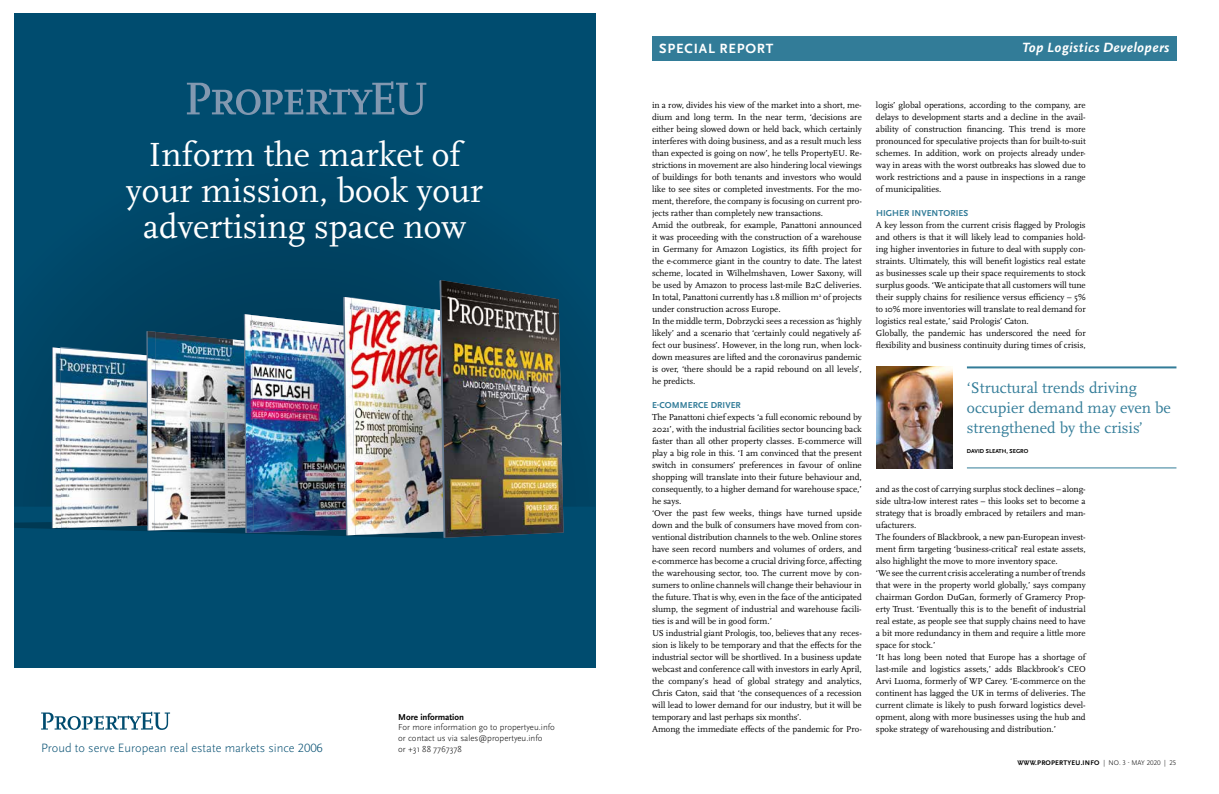
<style>
.page{position:relative;width:1219px;height:794px;background:#fff}
.page>*{position:absolute;margin:0;border:0;box-sizing:border-box;transform-origin:0 0}
.t1{font:35px/36px "Scala Pro";color:#fff;text-align:center}
.t2{font:16px/20px "Scala Pro";color:#327c98}
.t3{font:italic 700 14px "Scala Sans Pro";letter-spacing:.03em;color:#fff}
.t4{font:700 14px "Scala Sans Pro";letter-spacing:.06em;color:#fff}
.t5{font:300 12.6px "Scala Sans Pro";color:#004c6f}
.t6{font:9px/12px "Scala Pro";letter-spacing:-.005em;color:#000}
.t7{font:300 9px/10.8px "Scala Sans Pro";color:#000}
.t8{font:700 9px "Scala Sans Pro";letter-spacing:.01em;color:#327c98}
.t9{font:700 9px "Scala Sans Pro";color:#000}
.t10{font:700 7px "Scala Sans Pro";letter-spacing:.03em;color:#000}
.t11{font:700 6px "Scala Sans Pro";letter-spacing:.01em;color:#000}
.s1{font-weight:300}
</style>
<div class="page">
<div style="left:652px;top:36px;width:524px;height:24px;background:#327c98"></div>
<img style="left:876px;top:366px;width:77px;height:102px">
<hr style="left:967px;top:366px;width:209px;height:2px;background:#327c98">
<hr style="left:967px;top:468px;width:209px;height:1px;background:#327c98">
<div style="left:14px;top:13px;width:581px;height:654px;background:#004c6f"></div>
<svg style="left:120px;top:219px;width:475px;height:287px"></svg>
<svg style="left:41px;top:712px;width:129px;height:18px"></svg>
<svg style="left:187px;top:81px;width:239px;height:34px"></svg>
<img style="left:14px;top:280px;width:549px;height:258px">
<h1 class="t1" style="left:126px;top:136px;width:358px">Inform the market of your mission, book your advertising space now</h1>
<h3 class="t5" style="left:41px;top:741px;width:283px">Proud to serve European real estate markets since 2006</h3>
<p class="t9" style="left:398px;top:711px;width:67px">More information</p>
<p class="t7" style="left:398px;top:722px;width:158px">For more information go to propertyeu.info or contact us via sales@propertyeu.info<br>or +31 88 7767378</p>
<h3 class="t4" style="left:659px;top:40px;width:116px">SPECIAL REPORT</h3>
<h3 class="t3" style="left:1022px;top:39px;width:149px">Top Logistics Developers</h3>
<p class="t6" style="left:652px;top:99px;width:211px">in a row, divides his view of the market into a short, me&shy;dium and long term. In the near term, ‘decisions are either being slowed down or held back, which certainly interferes with doing business, and as a result much less than expected is going on now’, he tells PropertyEU. Re&shy;strictions in movement are also hindering local viewings of buildings for both tenants and investors who would like to see sites or completed investments. For the mo&shy;ment, therefore, the company is focusing on current pro&shy;jects rather than completely new transactions.<br>Amid the outbreak, for example, Panattoni announced it was proceeding with the construction of a warehouse in Germany for Amazon Logistics, its fifth project for the e-commerce giant in the country to date. The latest scheme, located in Wilhelmshaven, Lower Saxony, will be used by Amazon to process last-mile B2C deliveries.<br>In total, Panattoni currently has 1.8 million m<sup>2</sup> of projects under construction across Europe.<br>In the middle term, Dobrzycki sees a recession as ‘highly likely’ and a scenario that ‘certainly could negatively af&shy;fect our business’. However, in the long run, when lock&shy;down measures are lifted and the coronavirus pandemic is over, ‘there should be a rapid rebound on all levels’, he predicts.</p>
<p class="t8" style="left:652px;top:400px;width:90px">E-COMMERCE DRIVER</p>
<p class="t6" style="left:652px;top:411px;width:211px">The Panattoni chief expects ‘a full economic rebound by 2021’, with the industrial facilities sector bouncing back faster than all other property classes. E-commerce will play a big role in this. ‘I am convinced that the present switch in consumers’ preferences in favour of online shopping will translate into their future behaviour and, consequently, to a higher demand for warehouse space,’ he says.<br>‘Over the past few weeks, things have turned upside down and the bulk of consumers have moved from con&shy;ventional distribution channels to the web. Online stores have seen record numbers and volumes of orders, and e-commerce has become a crucial driving force, affecting the warehousing sector, too. The current move by con&shy;sumers to online channels will change their behaviour in the future. That is why, even in the face of the anticipated slump, the segment of industrial and warehouse facili&shy;ties is and will be in good form.’<br>US industrial giant Prologis, too, believes that any reces&shy;sion is likely to be temporary and that the effects for the industrial sector will be shortlived. In a business update webcast and conference call with investors in early April, the company’s head of global strategy and analytics, Chris Caton, said that ‘the consequences of a recession will lead to lower demand for our industry, but it will be temporary and last perhaps six months’.<br>Among the immediate effects of the pandemic for Pro-</p>
<p class="t6" style="left:876px;top:99px;width:211px;text-align:justify">logis’ global operations, according to the company, are delays to development starts and a decline in the avail&shy;ability of construction financing. This trend is more pronounced for speculative projects than for built-to-suit schemes. In addition, work on projects already under&shy;way in areas with the worst outbreaks has slowed due to work restrictions and a pause in inspections in a range of municipalities.</p>
<p class="t8" style="left:876px;top:208px;width:94px">HIGHER INVENTORIES</p>
<p class="t6" style="left:876px;top:219px;width:211px">A key lesson from the current crisis flagged by Prologis and others is that it will likely lead to companies hold&shy;ing higher inventories in future to deal with supply con&shy;straints. Ultimately, this will benefit logistics real estate as businesses scale up their space requirements to stock surplus goods. ‘We anticipate that all customers will tune their supply chains for resilience versus efficiency – 5% to 10% more inventories will translate to real demand for logistics real estate,’ said Prologis’ Caton.<br>Globally, the pandemic has underscored the need for flexibility and business continuity during times of crisis,</p>
<h2 class="t2" style="left:967px;top:378px;width:206px">‘Structural trends driving occupier demand may even be strengthened by the crisis’</h2>
<p class="t11" style="left:967px;top:448px;width:63px">DAVID SLEATH, SEGRO</p>
<p class="t6" style="left:876px;top:483px;width:211px">and as the cost of carrying surplus stock declines – along&shy;side ultra-low interest rates – this looks set to become a strategy that is broadly embraced by retailers and man&shy;ufacturers.<br>The founders of Blackbrook, a new pan-European invest&shy;ment firm targeting ‘business-critical’ real estate assets, also highlight the move to more inventory space.<br>‘We see the current crisis accelerating a number of trends that were in the property world globally,’ says company chairman Gordon DuGan, formerly of Gramercy Prop&shy;erty Trust. ‘Eventually this is to the benefit of industrial real estate, as people see that supply chains need to have a bit more redundancy in them and require a little more space for stock.’<br>‘It has long been noted that Europe has a shortage of last-mile and logistics assets,’ adds Blackbrook’s CEO Arvi Luoma, formerly of WP Carey. ‘E-commerce on the continent has lagged the UK in terms of deliveries. The current climate is likely to push forward logistics devel&shy;opment, along with more businesses using the hub and spoke strategy of warehousing and distribution.’</p>
<p class="t10" style="left:1017px;top:758px;width:161px">WWW.PROPERTYEU.INFO <span class="s1">| NO. 3 - MAY 2020 | 25</span></p>
</div>
